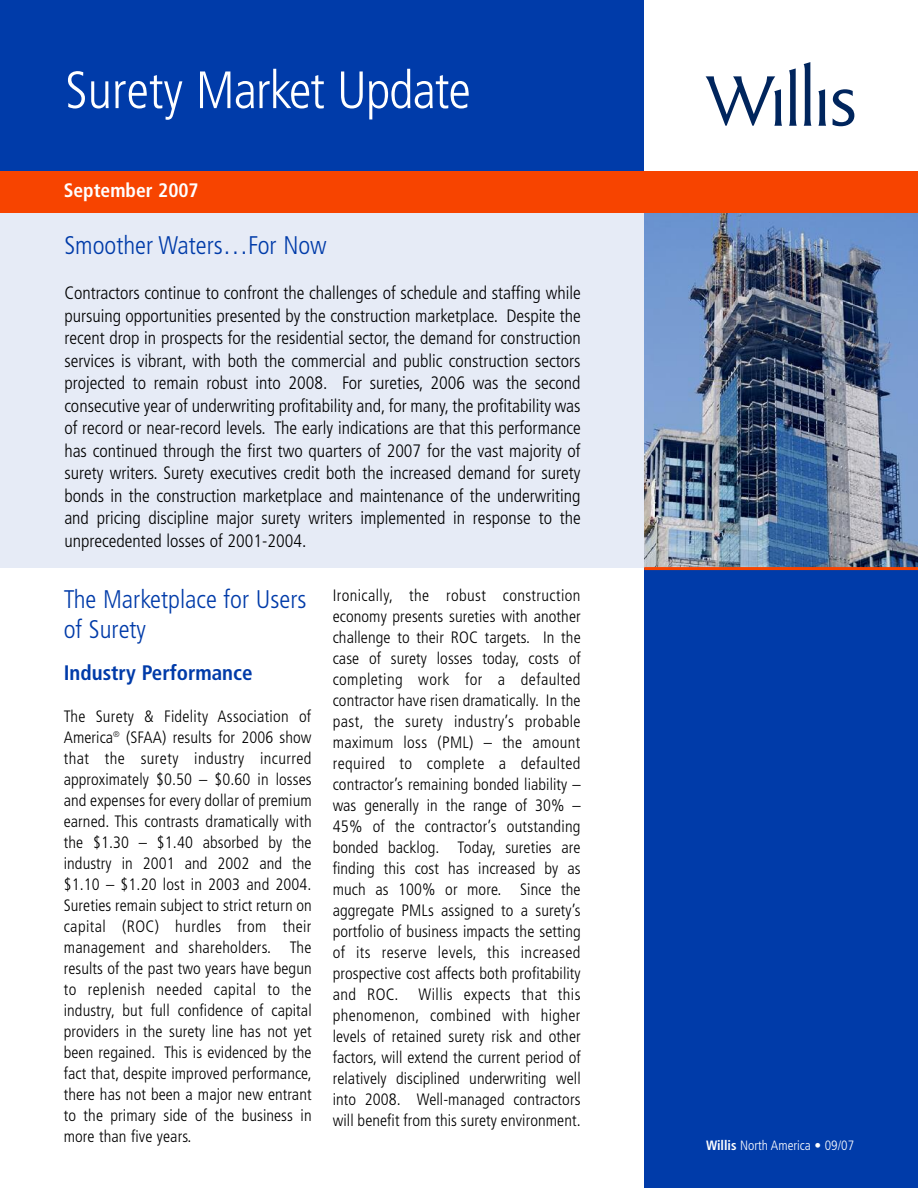
<style>
.page{position:relative;width:918px;height:1188px;background:#fff}
.page>*{position:absolute;margin:0;border:0;box-sizing:border-box;transform-origin:0 0}
.t1{font:300 condensed 52.5px "Frutiger";letter-spacing:-.02em;color:#fff}
.t2{font:300 condensed 25.5px/30px "Frutiger";color:#003ba9}
.t3{font:700 condensed 21px "Frutiger";color:#003ba9}
.t4{font:700 condensed 19.5px "Frutiger";color:#fff}
.t5{font:300 condensed 18px/22.5px "Frutiger";color:#000;text-align:justify}
.t6{font:300 condensed 16.5px/21px "Frutiger";letter-spacing:.005em;color:#000;text-align:justify}
.t7{font:300 condensed 13.5px "Frutiger";color:#fff}
.s1{font-weight:700}
</style>
<div class="page">
<div style="left:0;top:213px;width:651px;height:355px;background:#e6ebf6"></div>
<div style="left:645px;top:246px;width:273px;height:942px;background:#003ba9"></div>
<img style="left:645px;top:213px;width:273px;height:354px">
<div style="left:0;top:0;width:644px;height:174px;background:#003ba9"></div>
<div style="left:0;top:171px;width:918px;height:42px;background:#f74400"></div>
<hr style="left:644px;top:567px;width:274px;height:3px;background:#f74400">
<svg style="left:818px;top:89px;width:8px;height:37px"></svg>
<svg style="left:789px;top:68px;width:8px;height:58px"></svg>
<svg style="left:804px;top:62px;width:7px;height:64px"></svg>
<svg style="left:706px;top:76px;width:76px;height:50px"></svg>
<svg style="left:833px;top:89px;width:21px;height:37px"></svg>
<h1 class="t1" style="left:65px;top:69px;width:407px">Surety Market Update</h1>
<p class="t4" style="left:64px;top:183px;width:136px">September 2007</p>
<h2 class="t2" style="left:64px;top:232px;width:264px">Smoother Waters…For Now</h2>
<p class="t5" style="left:64px;top:283px;width:518px">Contractors continue to confront the challenges of schedule and staffing while pursuing opportunities presented by the construction marketplace. Despite the recent drop in prospects for the residential sector, the demand for construction services is vibrant, with both the commercial and public construction sectors projected to remain robust into 2008. For sureties, 2006 was the second consecutive year of underwriting profitability and, for many, the profitability was of record or near-record levels. The early indications are that this performance has continued through the first two quarters of 2007 for the vast majority of surety writers. Surety executives credit both the increased demand for surety bonds in the construction marketplace and maintenance of the underwriting and pricing discipline major surety writers implemented in response to the unprecedented losses of 2001-2004.</p>
<h2 class="t2" style="left:64px;top:586px;width:244px">The Marketplace for Users of Surety</h2>
<p class="t3" style="left:64px;top:664px;width:190px">Industry Performance</p>
<p class="t6" style="left:64px;top:707px;width:250px">The Surety &amp; Fidelity Association of America<sup>®</sup> (SFAA) results for 2006 show that the surety industry incurred approximately $0.50 – $0.60 in losses and expenses for every dollar of premium earned. This contrasts dramatically with the $1.30 – $1.40 absorbed by the industry in 2001 and 2002 and the $1.10 – $1.20 lost in 2003 and 2004.<br>Sureties remain subject to strict return on capital (ROC) hurdles from their management and shareholders. The results of the past two years have begun to replenish needed capital to the industry, but full confidence of capital providers in the surety line has not yet been regained. This is evidenced by the fact that, despite improved performance, there has not been a major new entrant to the primary side of the business in more than five years.</p>
<p class="t6" style="left:333px;top:586px;width:249px">Ironically, the robust construction economy presents sureties with another challenge to their ROC targets. In the case of surety losses today, costs of completing work for a defaulted contractor have risen dramatically. In the past, the surety industry’s probable maximum loss (PML) – the amount required to complete a defaulted contractor’s remaining bonded liability – was generally in the range of 30% – 45% of the contractor’s outstanding bonded backlog. Today, sureties are finding this cost has increased by as much as 100% or more. Since the aggregate PMLs assigned to a surety’s portfolio of business impacts the setting of its reserve levels, this increased prospective cost affects both profitability and ROC. Willis expects that this phenomenon, combined with higher levels of retained surety risk and other factors, will extend the current period of relatively disciplined underwriting well into 2008. Well-managed contractors will benefit from this surety environment.</p>
<p class="t7" style="left:706px;top:1140px;width:150px"><span class="s1">Willis</span> North America • 09/07</p>
</div>
